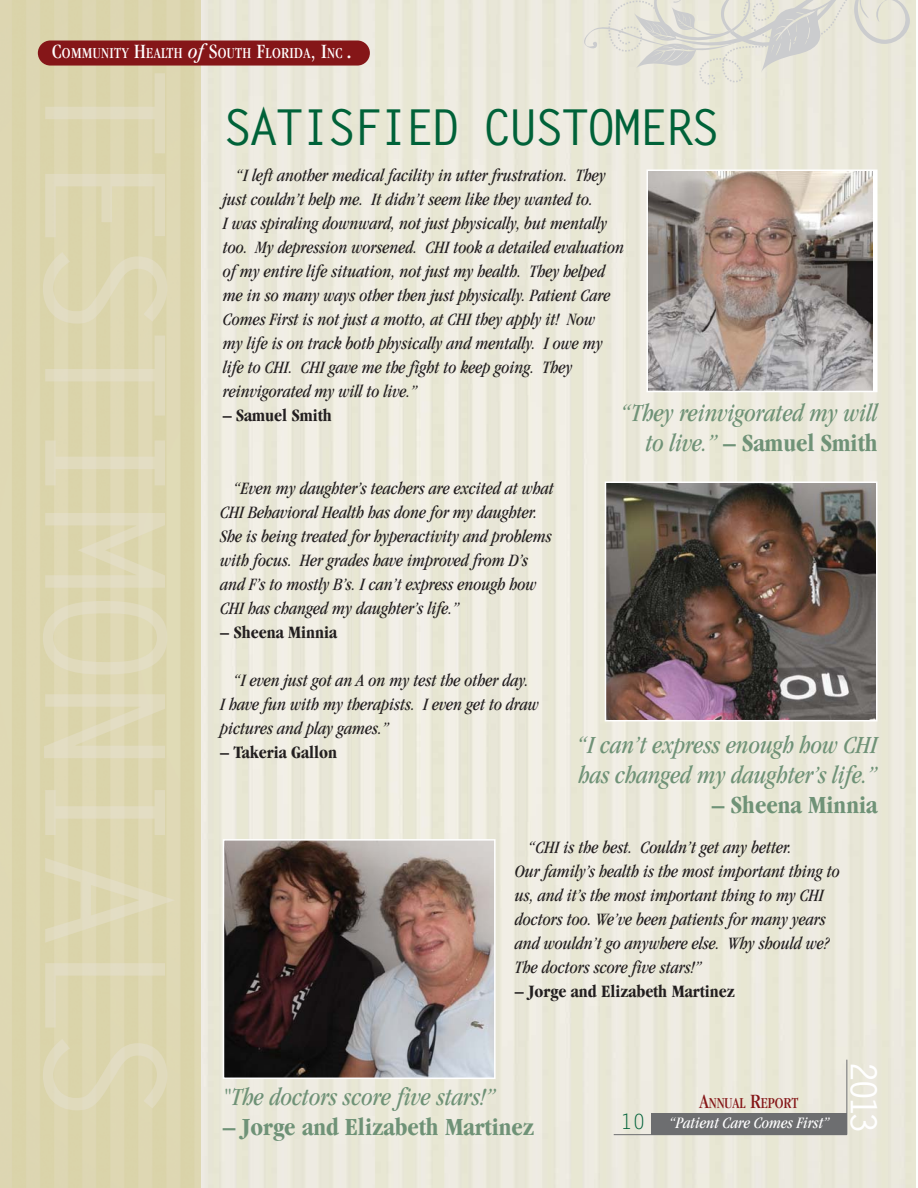
<style>
.page{position:relative;width:918px;height:1188px;background:#fff}
.page>*{position:absolute;margin:0;border:0;box-sizing:border-box;transform-origin:0 0}
.t1{font:700 49.5px "Letter Gothic";letter-spacing:-.075em;color:#006239}
.t2{font:700 36px "Letter Gothic";color:#fff}
.t3{font:italic condensed 25.5px/30px "Garamond";color:#6f9277;text-align:right}
.t4{font:700 condensed 25.5px "Garamond";color:#6f9277}
.t5{font:21px "Letter Gothic";color:#006239}
.t6{font:italic condensed 18px/24px "Garamond";color:#231f20}
.t7{font:700 condensed 18px "Garamond";color:#231f20}
.t8{font:italic condensed 16.5px "Garamond";color:#fff}
.t9{font:condensed 15.75px "Garamond";letter-spacing:.025em;color:#fff}
.t10{font:condensed 15.75px "Garamond";color:#851618}
.s1{font-size:21px}
.s2{font-style:italic;font-size:21px}
.s3{font-family:"Letter Gothic";font-stretch:normal;font-size:21px}
.s4{font-weight:700;font-style:normal}
</style>
<div class="page">
<img style="left:200px;top:0;width:716px;height:1188px">
<div style="left:0;top:0;width:200px;height:1188px;background:#dcd5ae"></div>
<img style="left:43px;top:73px;width:132px;height:1037px">
<img style="left:649px;top:173px;width:223px;height:216px">
<div style="left:646px;top:170px;width:232px;height:222px;border:2px solid #fff"></div>
<img style="left:608px;top:485px;width:267px;height:233px">
<div style="left:605px;top:482px;width:273px;height:239px;border:2px solid #fff"></div>
<img style="left:226px;top:842px;width:267px;height:234px">
<div style="left:223px;top:839px;width:273px;height:240px;border:2px solid #fff"></div>
<hr style="left:614px;top:1134px;width:233px;height:1px;background:#6d6e70">
<hr style="left:846px;top:1060px;width:1px;height:75px;background:#6d6e70">
<div style="left:652px;top:1114px;width:195px;height:21px;background:#6d6e70"></div>
<div style="left:38px;top:40px;width:332px;height:26px;background:#851618;border-radius:13px"></div>
<svg style="left:578px;top:0;width:332px;height:85px;background:#e3e2d7"></svg>
<p class="t9" style="left:52px;top:47px;width:305px"><span class="s1">C</span>OMMUNITY <span class="s1">H</span>EALTH <span class="s2">of</span> <span class="s1">S</span>OUTH <span class="s1">F</span>LORIDA<span class="s1">, I</span>NC<span class="s3">.</span></p>
<h1 class="t1" style="left:223px;top:108px;width:499px">SATISFIED CUSTOMERS</h1>
<p class="t6" style="left:223px;top:164px;width:403px;text-indent:14px">“I left another medical facility in utter frustration. They just couldn’t help me. It didn’t seem like they wanted to.<br>I was spiraling downward, not just physically, but mentally too. My depression worsened. CHI took a detailed evaluation of my entire life situation, not just my health. They helped me in so many ways other then just physically. Patient Care Comes First is not just a motto, at CHI they apply it! Now<br>my life is on track both physically and mentally. I owe my life to CHI. CHI gave me the fight to keep going. They reinvigorated my will to live.”</p>
<p class="t7" style="left:223px;top:408px;width:110px">– Samuel Smith</p>
<h3 class="t3" style="left:621px;top:400px;width:258px">“They reinvigorated my will to live.” <span class="s4">– Samuel Smith</span></h3>
<p class="t6" style="left:220px;top:478px;width:335px;text-indent:14px">“Even my daughter’s teachers are excited at what CHI Behavioral Health has done for my daughter.<br>She is being treated for hyperactivity and problems with focus. Her grades have improved from D’s and F’s to mostly B’s. I can’t express enough how CHI has changed my daughter’s life.”</p>
<p class="t7" style="left:220px;top:626px;width:118px">– Sheena Minnia</p>
<p class="t6" style="left:220px;top:670px;width:320px;text-indent:14px">“I even just got an A on my test the other day.<br>I have fun with my therapists. I even get to draw pictures and play games.”</p>
<p class="t7" style="left:220px;top:746px;width:118px">– Takeria Gallon</p>
<h3 class="t3" style="left:577px;top:732px;width:302px;text-align:left">“I can’t express enough how CHI has changed my daughter’s life.”</h3>
<h3 class="t4" style="left:712px;top:795px;width:167px">– Sheena Minnia</h3>
<p class="t6" style="left:515px;top:837px;width:327px;text-indent:14px">“CHI is the best. Couldn’t get any better.<br>Our family’s health is the most important thing to us, and it’s the most important thing to my CHI doctors too. We’ve been patients for many years and wouldn’t go anywhere else. Why should we?<br>The doctors score five stars!”</p>
<p class="t7" style="left:515px;top:985px;width:221px">– Jorge and Elizabeth Martinez</p>
<h3 class="t3" style="left:223px;top:1084px;width:275px">"The doctors score five stars!”</h3>
<h3 class="t4" style="left:223px;top:1117px;width:313px">– Jorge and Elizabeth Martinez</h3>
<p class="t5" style="left:620px;top:1114px;width:27px">10</p>
<p class="t10" style="left:700px;top:1097px;width:100px"><span class="s1">A</span>NNUAL <span class="s1">R</span>EPORT</p>
<p class="t8" style="left:670px;top:1117px;width:162px">“Patient Care Comes First”</p>
<h2 class="t2" style="left:877px;top:1061px;width:74px;rotate:90deg">2013</h2>
</div>
